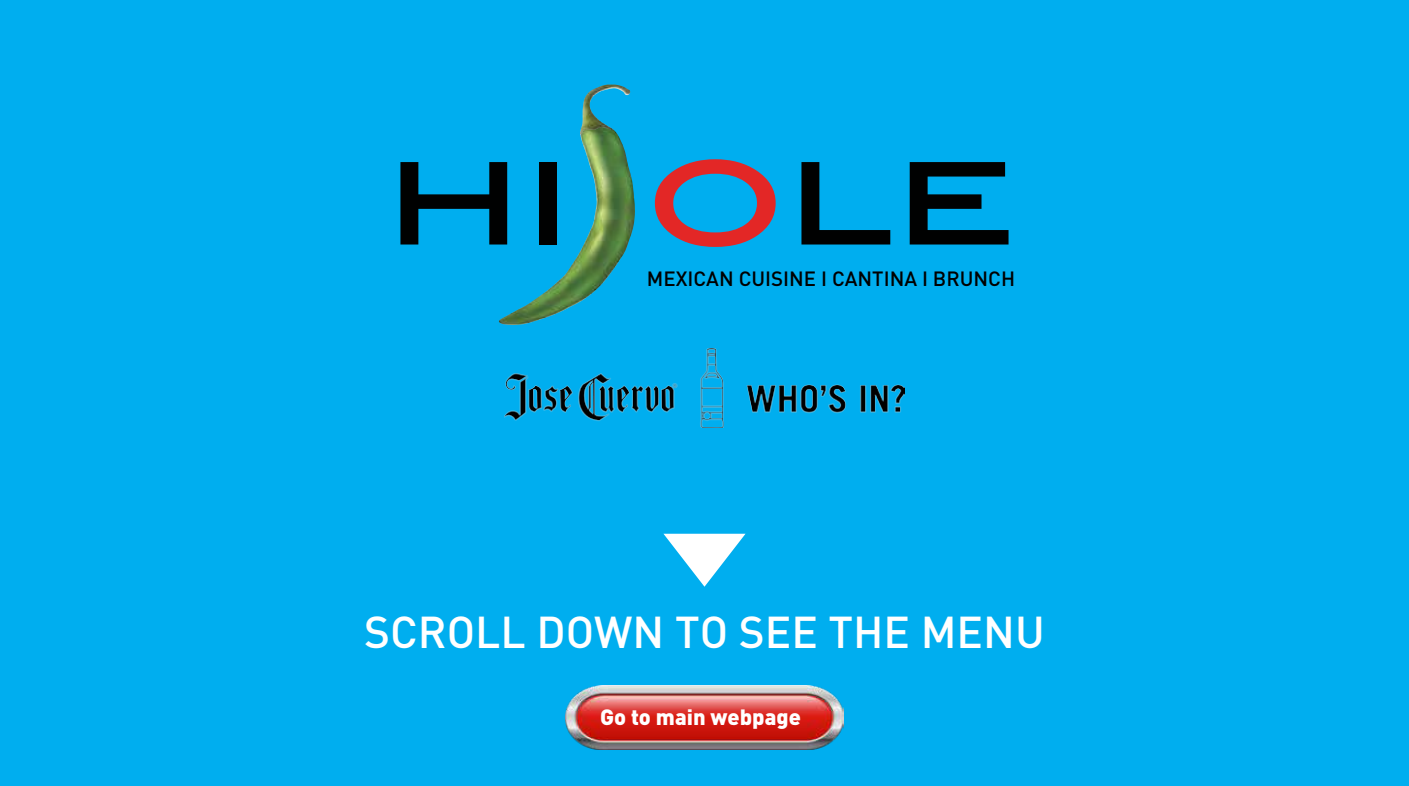
<style>
.page{position:relative;width:1409px;height:786px;background:#fff}
.page>*{position:absolute;margin:0;border:0;box-sizing:border-box;transform-origin:0 0}
.t1{font:500 44.1px "DINOT";color:#fff}
.t2{font:900 21.9px "DIN Pro";color:#fff}
.t3{font:500 20.4px "DINOT";color:#000}
</style>
<div class="page">
<div style="left:0;top:0;width:1408px;height:786px;background:#00aeef"></div>
<img style="left:565px;top:685px;width:278px;height:64px">
<img style="left:505px;top:349px;width:399px;height:78px">
<img style="left:498px;top:135px;width:137px;height:190px">
<img style="left:580px;top:85px;width:50px;height:50px">
<svg style="left:400px;top:162px;width:107px;height:82px"></svg>
<div style="left:538px;top:162px;width:18px;height:82px;background:#000101"></div>
<svg style="left:655px;top:159px;width:120px;height:88px"></svg>
<svg style="left:801px;top:162px;width:89px;height:82px"></svg>
<svg style="left:909px;top:162px;width:99px;height:82px"></svg>
<svg style="left:663px;top:533px;width:82px;height:53px"></svg>
<p class="t3" style="left:647px;top:270px;width:370px">MEXICAN CUISINE I CANTINA I BRUNCH</p>
<h1 class="t1" style="left:364px;top:612px;width:682px">SCROLL DOWN TO SEE THE MENU</h1>
<p class="t2" style="left:600px;top:709px;width:202px">Go to main webpage</p>
</div>
